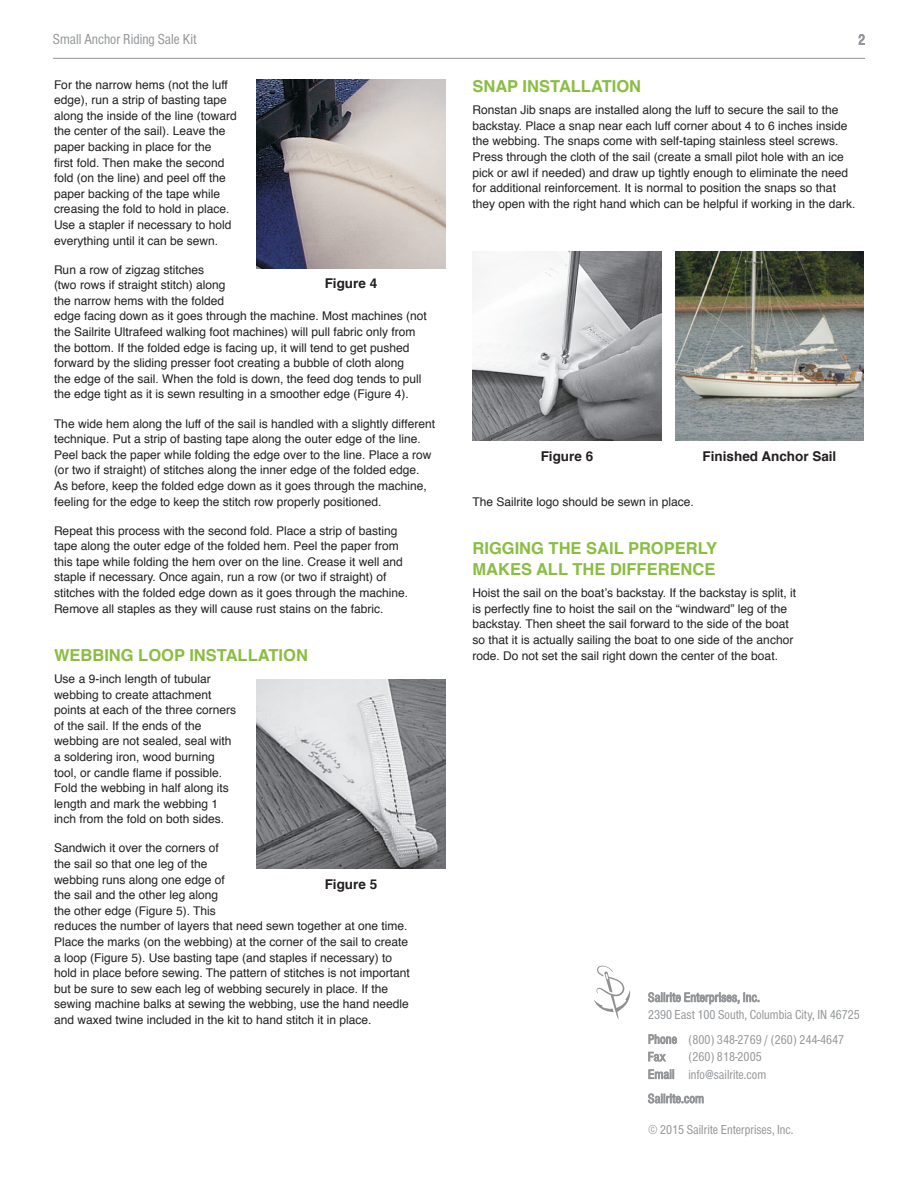
<style>
.page{position:relative;width:918px;height:1188px;background:#fff}
.page>*{position:absolute;margin:0;border:0;box-sizing:border-box;transform-origin:0 0}
.Secondary_Headline{font:700 16.5px/21px "Helvetica";color:#89be41}
.Page_Header___Instru{font:15px "Nimbus San Con";color:#939598}
.t1{font:13.5px/24.3px "Nimbus San Con";color:#939598}
.t2{font:700 13.5px "Helvetica";color:#231f20}
.Copy_7pt{font:12px/15.6px "Helvetica";color:#231f20}
</style>
<div class="page">
<hr style="left:53px;top:58px;width:812px;height:1px;background:#939598">
<svg style="left:859px;top:34px;width:6px;height:11px"></svg>
<svg style="left:648px;top:992px;width:111px;height:12px"></svg>
<svg style="left:649px;top:1034px;width:28px;height:10px"></svg>
<svg style="left:648px;top:1052px;width:18px;height:9px"></svg>
<svg style="left:649px;top:1069px;width:25px;height:10px"></svg>
<svg style="left:648px;top:1094px;width:55px;height:9px"></svg>
<svg style="left:594px;top:966px;width:36px;height:53px"></svg>
<img style="left:256px;top:80px;width:190px;height:188px">
<img style="left:256px;top:679px;width:190px;height:189px">
<img style="left:472px;top:252px;width:190px;height:189px">
<img style="left:675px;top:252px;width:189px;height:189px">
<p class="Page_Header___Instru" style="left:53px;top:31px;width:145px">Small Anchor Riding Sale Kit</p>
<p class="Copy_7pt" style="left:54px;top:77px;width:184px">For the narrow hems (not the luff edge), run a strip of basting tape along the inside of the line (toward the center of the sail). Leave the paper backing in place for the<br>first fold. Then make the second fold (on the line) and peel off the paper backing of the tape while creasing the fold to hold in place.<br>Use a stapler if necessary to hold everything until it can be sewn.</p>
<p class="Copy_7pt" style="left:54px;top:262px;width:374px">Run a row of zigzag stitches<br>(two rows if straight stitch) along<br>the narrow hems with the folded<br>edge facing down as it goes through the machine. Most machines (not the Sailrite Ultrafeed walking foot machines) will pull fabric only from the bottom. If the folded edge is facing up, it will tend to get pushed forward by the sliding presser foot creating a bubble of cloth along<br>the edge of the sail. When the fold is down, the feed dog tends to pull the edge tight as it is sewn resulting in a smoother edge (Figure 4).</p>
<p class="Copy_7pt" style="left:54px;top:416px;width:383px">The wide hem along the luff of the sail is handled with a slightly different technique. Put a strip of basting tape along the outer edge of the line.<br>Peel back the paper while folding the edge over to the line. Place a row (or two if straight) of stitches along the inner edge of the folded edge.<br>As before, keep the folded edge down as it goes through the machine, feeling for the edge to keep the stitch row properly positioned.</p>
<p class="Copy_7pt" style="left:54px;top:523px;width:356px">Repeat this process with the second fold. Place a strip of basting tape along the outer edge of the folded hem. Peel the paper from this tape while folding the hem over on the line. Crease it well and staple if necessary. Once again, run a row (or two if straight) of stitches with the folded edge down as it goes through the machine.<br>Remove all staples as they will cause rust stains on the fabric.</p>
<p class="Secondary_Headline" style="left:54px;top:645px;width:255px">WEBBING LOOP INSTALLATION</p>
<p class="Copy_7pt" style="left:54px;top:671px;width:184px">Use a 9-inch length of tubular webbing to create attachment points at each of the three corners of the sail. If the ends of the webbing are not sealed, seal with a soldering iron, wood burning tool, or candle flame if possible.<br>Fold the webbing in half along its length and mark the webbing 1 inch from the fold on both sides.</p>
<p class="Copy_7pt" style="left:54px;top:841px;width:357px">Sandwich it over the corners of<br>the sail so that one leg of the<br>webbing runs along one edge of<br>the sail and the other leg along<br>the other edge (Figure 5). This<br>reduces the number of layers that need sewn together at one time.<br>Place the marks (on the webbing) at the corner of the sail to create a loop (Figure 5). Use basting tape (and staples if necessary) to hold in place before sewing. The pattern of stitches is not important but be sure to sew each leg of webbing securely in place. If the sewing machine balks at sewing the webbing, use the hand needle and waxed twine included in the kit to hand stitch it in place.</p>
<p class="t2" style="left:325px;top:272px;width:54px">Figure 4</p>
<p class="t2" style="left:325px;top:873px;width:54px">Figure 5</p>
<p class="Secondary_Headline" style="left:472px;top:76px;width:170px">SNAP INSTALLATION</p>
<p class="Copy_7pt" style="left:472px;top:103px;width:384px">Ronstan Jib snaps are installed along the luff to secure the sail to the backstay. Place a snap near each luff corner about 4 to 6 inches inside the webbing. The snaps come with self-taping stainless steel screws.<br>Press through the cloth of the sail (create a small pilot hole with an ice pick or awl if needed) and draw up tightly enough to eliminate the need for additional reinforcement. It is normal to position the snaps so that they open with the right hand which can be helpful if working in the dark.</p>
<p class="t2" style="left:541px;top:445px;width:54px">Figure 6</p>
<p class="t2" style="left:703px;top:445px;width:135px">Finished Anchor Sail</p>
<p class="Copy_7pt" style="left:472px;top:494px;width:223px">The Sailrite logo should be sewn in place.</p>
<p class="Secondary_Headline" style="left:472px;top:538px;width:246px">RIGGING THE SAIL PROPERLY<br>MAKES ALL THE DIFFERENCE</p>
<p class="Copy_7pt" style="left:472px;top:586px;width:325px">Hoist the sail on the boat’s backstay. If the backstay is split, it is perfectly fine to hoist the sail on the “windward” leg of the backstay. Then sheet the sail forward to the side of the boat so that it is actually sailing the boat to one side of the anchor rode. Do not set the sail right down the center of the boat.</p>
<p class="t1" style="left:648px;top:1003px;width:213px">2390 East 100 South, Columbia City, IN 46725<br>Phone (800) 348-2769 / (260) 244-4647</p>
<p class="t1" style="left:648px;top:1048px;width:120px;line-height:17.5px;text-indent:40px">(260) 818-2005<br>Email info@sailrite.com</p>
<p class="t1" style="left:648px;top:1118px;width:147px">© 2015 Sailrite Enterprises, Inc.</p>
</div>
